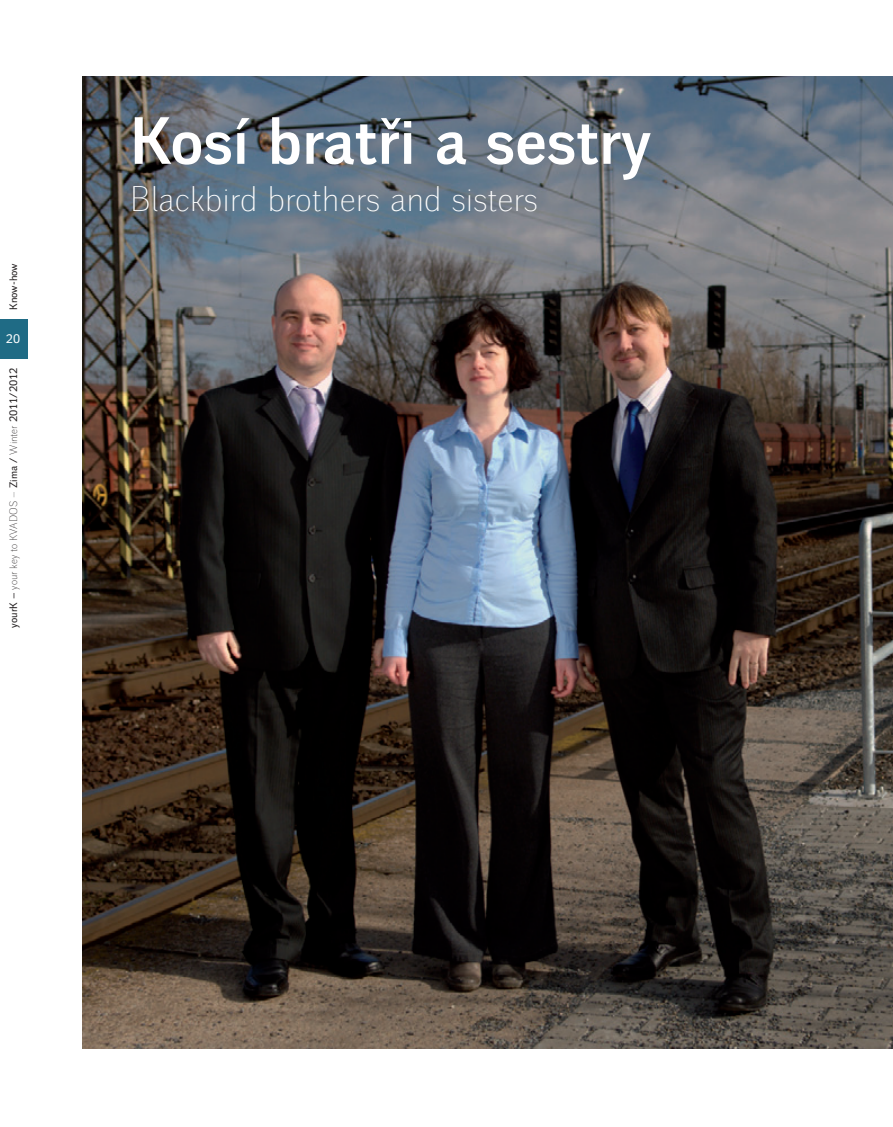
<style>
.page{position:relative;width:893px;height:1127px;background:#fff}
.page>*{position:absolute;margin:0;border:0;box-sizing:border-box;transform-origin:0 0}
.t1{font:700 64.5px "Walbaum Grotesk 32 Pro";color:#fff}
.t2{font:34.5px "Walbaum Grotesk 31 Pro";color:#fff}
.t3{font:12px "Walbaum Grotesk 33 Pro";color:#fff}
.t4{font:10.5px "Walbaum Grotesk 31 Pro";color:#231f20}
.t5{font:10.5px "Walbaum Grotesk 33 Pro";color:#231f20}
.s1{font-family:"Walbaum Grotesk 33 Pro"}
</style>
<div class="page">
<div style="left:0;top:319px;width:28px;height:39px;background:#1f6b85"></div>
<img style="left:83px;top:77px;width:810px;height:972px">
<p class="t5" style="left:10px;top:310px;width:48px;rotate:-90deg">Know-how</p>
<p class="t3" style="left:6px;top:334px;width:16px">20</p>
<p class="t4" style="left:10px;top:628px;width:262px;rotate:-90deg"><span class="s1">yourK –</span> your key to KVADOS – <span class="s1">Zima /</span> Winter <span class="s1">2011/2012</span></p>
<h1 class="t1" style="left:130px;top:117px;width:522px">Kosí bratři a sestry</h1>
<h2 class="t2" style="left:130px;top:186px;width:409px">Blackbird brothers and sisters</h2>
</div>
